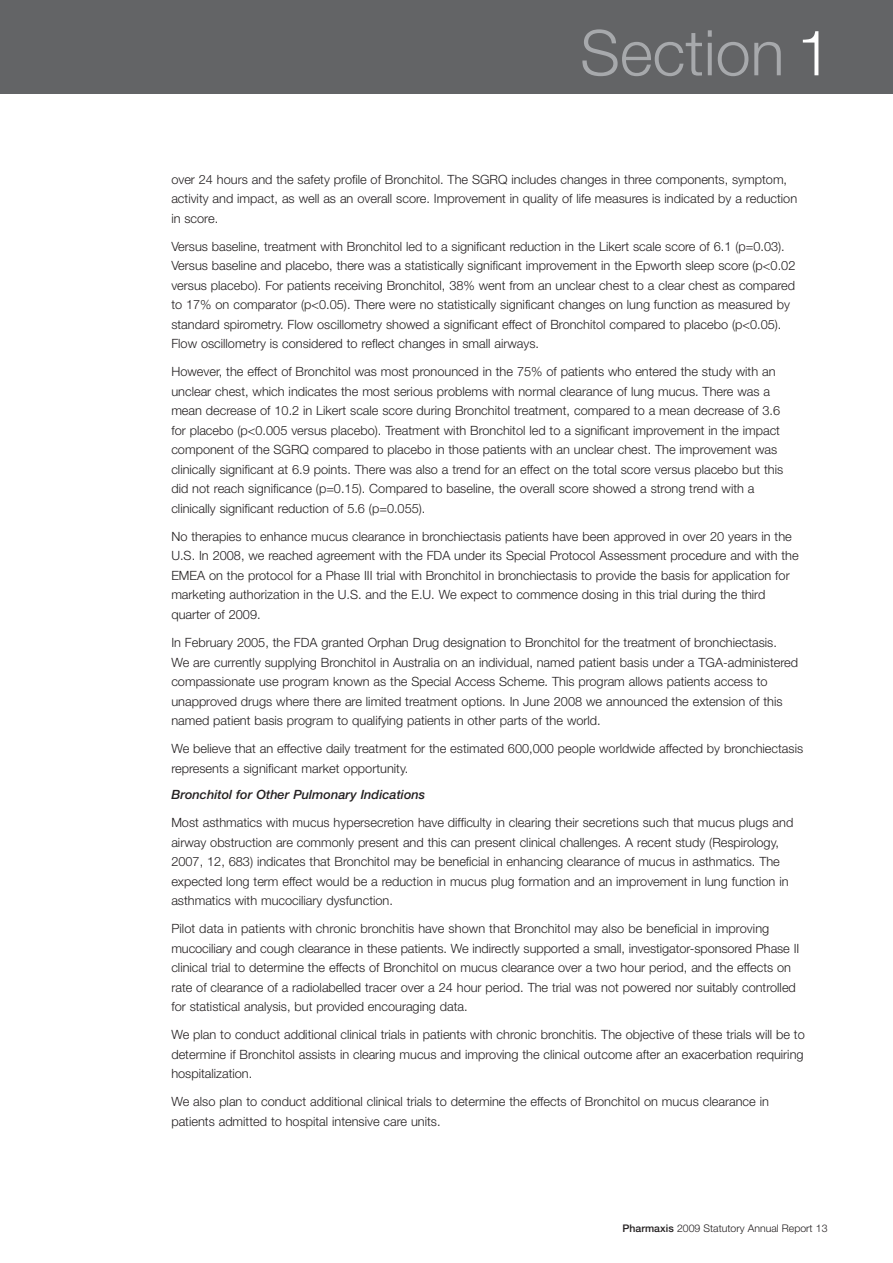
<style>
.page{position:relative;width:893px;height:1263px;background:#fff}
.page>*{position:absolute;margin:0;border:0;box-sizing:border-box;transform-origin:0 0}
.t1{font:300 63px "Helvetica Neue";color:#a7a9ac}
.t2{font:300 12.75px/19.5px "Helvetica Neue";color:#231f20}
.t3{font:italic 500 12.75px "Helvetica Neue";color:#231f20}
.t4{font:300 10.5px "Helvetica Neue";color:#231f20}
.s1{color:#fff}
.s2{font-weight:500}
</style>
<div class="page">
<div style="left:0;top:0;width:892px;height:94px;background:#636466"></div>
<h1 class="t1" style="left:580px;top:30px;width:253px">Section <span class="s1">1</span></h1>
<p class="t2" style="left:171px;top:171px;width:627px">over 24 hours and the safety profile of Bronchitol. The SGRQ includes changes in three components, symptom, activity and impact, as well as an overall score. Improvement in quality of life measures is indicated by a reduction in score.</p>
<p class="t2" style="left:171px;top:238px;width:625px">Versus baseline, treatment with Bronchitol led to a significant reduction in the Likert scale score of 6.1 (p=0.03).<br>Versus baseline and placebo, there was a statistically significant improvement in the Epworth sleep score (p&lt;0.02 versus placebo). For patients receiving Bronchitol, 38% went from an unclear chest to a clear chest as compared to 17% on comparator (p&lt;0.05). There were no statistically significant changes on lung function as measured by standard spirometry. Flow oscillometry showed a significant effect of Bronchitol compared to placebo (p&lt;0.05).<br>Flow oscillometry is considered to reflect changes in small airways.</p>
<p class="t2" style="left:171px;top:363px;width:613px">However, the effect of Bronchitol was most pronounced in the 75% of patients who entered the study with an unclear chest, which indicates the most serious problems with normal clearance of lung mucus. There was a mean decrease of 10.2 in Likert scale score during Bronchitol treatment, compared to a mean decrease of 3.6 for placebo (p&lt;0.005 versus placebo). Treatment with Bronchitol led to a significant improvement in the impact component of the SGRQ compared to placebo in those patients with an unclear chest. The improvement was clinically significant at 6.9 points. There was also a trend for an effect on the total score versus placebo but this did not reach significance (p=0.15). Compared to baseline, the overall score showed a strong trend with a clinically significant reduction of 5.6 (p=0.055).</p>
<p class="t2" style="left:171px;top:528px;width:629px">No therapies to enhance mucus clearance in bronchiectasis patients have been approved in over 20 years in the U.S. In 2008, we reached agreement with the FDA under its Special Protocol Assessment procedure and with the EMEA on the protocol for a Phase III trial with Bronchitol in bronchiectasis to provide the basis for application for marketing authorization in the U.S. and the E.U. We expect to commence dosing in this trial during the third quarter of 2009.</p>
<p class="t2" style="left:171px;top:634px;width:628px">In February 2005, the FDA granted Orphan Drug designation to Bronchitol for the treatment of bronchiectasis.<br>We are currently supplying Bronchitol in Australia on an individual, named patient basis under a TGA-administered compassionate use program known as the Special Access Scheme. This program allows patients access to unapproved drugs where there are limited treatment options. In June 2008 we announced the extension of this named patient basis program to qualifying patients in other parts of the world.</p>
<p class="t2" style="left:171px;top:740px;width:633px">We believe that an effective daily treatment for the estimated 600,000 people worldwide affected by bronchiectasis represents a significant market opportunity.</p>
<p class="t3" style="left:171px;top:790px;width:255px">Bronchitol for Other Pulmonary Indications</p>
<p class="t2" style="left:171px;top:814px;width:623px">Most asthmatics with mucus hypersecretion have difficulty in clearing their secretions such that mucus plugs and airway obstruction are commonly present and this can present clinical challenges. A recent study (Respirology, 2007, 12, 683) indicates that Bronchitol may be beneficial in enhancing clearance of mucus in asthmatics. The expected long term effect would be a reduction in mucus plug formation and an improvement in lung function in asthmatics with mucociliary dysfunction.</p>
<p class="t2" style="left:171px;top:920px;width:629px">Pilot data in patients with chronic bronchitis have shown that Bronchitol may also be beneficial in improving mucociliary and cough clearance in these patients. We indirectly supported a small, investigator-sponsored Phase II clinical trial to determine the effects of Bronchitol on mucus clearance over a two hour period, and the effects on rate of clearance of a radiolabelled tracer over a 24 hour period. The trial was not powered nor suitably controlled for statistical analysis, but provided encouraging data.</p>
<p class="t2" style="left:171px;top:1026px;width:635px;text-align:justify">We plan to conduct additional clinical trials in patients with chronic bronchitis. The objective of these trials will be to determine if Bronchitol assists in clearing mucus and improving the clinical outcome after an exacerbation requiring hospitalization.</p>
<p class="t2" style="left:171px;top:1093px;width:599px">We also plan to conduct additional clinical trials to determine the effects of Bronchitol on mucus clearance in patients admitted to hospital intensive care units.</p>
<p class="t4" style="left:623px;top:1225px;width:206px"><span class="s2">Pharmaxis</span> 2009 Statutory Annual Report 13</p>
</div>
